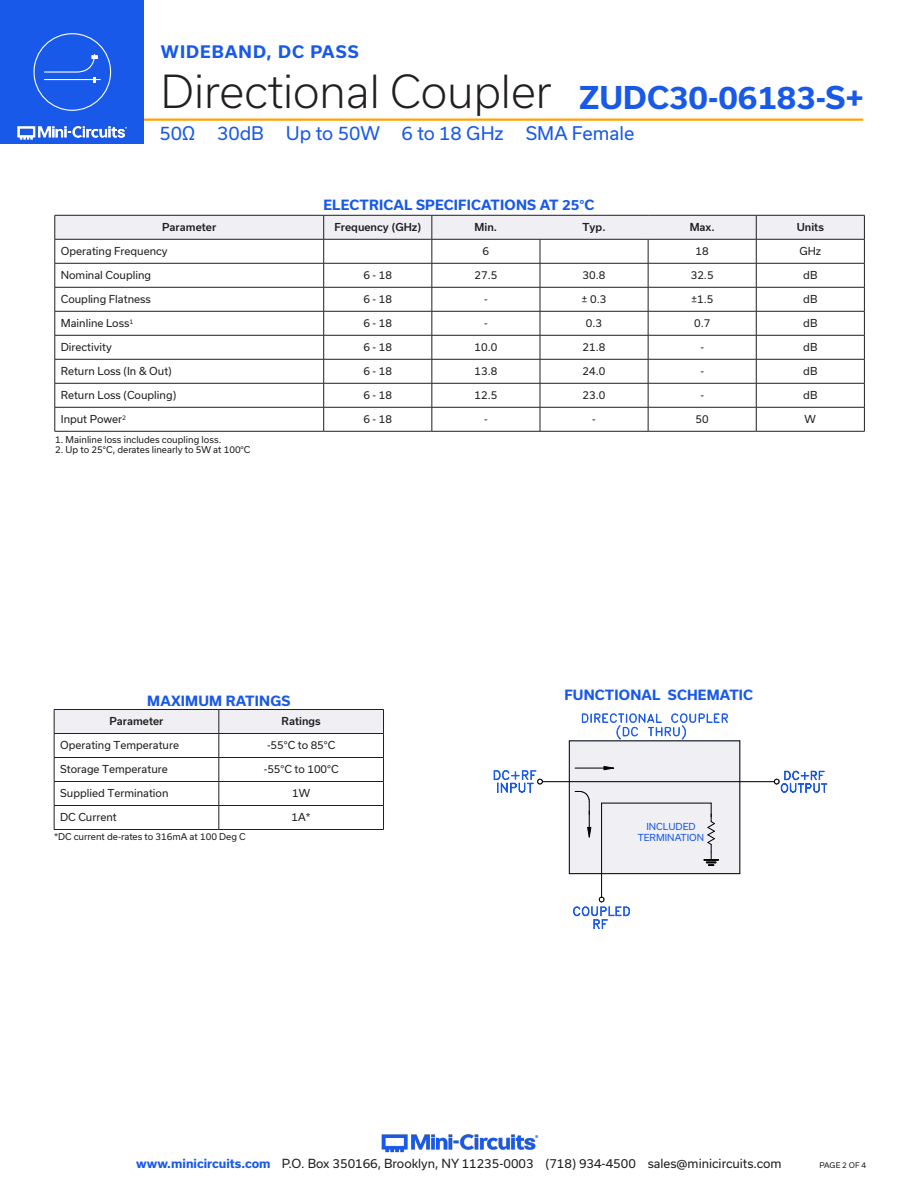
<style>
.page{position:relative;width:918px;height:1188px;background:#fff}
.page>*{position:absolute;margin:0;border:0;box-sizing:border-box;transform-origin:0 0}
.t1{font:300 43.5px "Usual";color:#231f20}
.t2{font:700 30px "Usual";color:#1859ea}
.t3{font:18px "Usual";color:#1859ea}
.t4{font:700 16.5px "Usual";letter-spacing:.065em;color:#1859ea}
.Blue_Headers{font:700 13.5px "Usual";letter-spacing:.015em;color:#1859ea}
.t5{font:12px "Usual";color:#231f20}
.Table_Body_Left_Just{font:10.5px "Usual";color:#231f20}
.Table_Body_Center{font:10.5px "Usual";color:#231f20}
.Table_Header_Center{font:500 10.5px "Usual";color:#231f20}
.t6{font:9.3px/11.1px "Usual";color:#1859ea;text-align:center}
.Notes{font:9px "Usual";color:#231f20}
.t7{font:7.5px "Usual";color:#231f20}
.s1{font-weight:700;color:#1859ea}
</style>
<div class="page">
<img style="left:381px;top:1134px;width:158px;height:19px">
<hr style="left:130px;top:118px;width:733px;height:3px;background:#ffa300">
<div style="left:0;top:0;width:144px;height:144px;background:#1859ea"></div>
<img style="left:17px;top:120px;width:128px;height:20px">
<div style="left:569px;top:741px;width:171px;height:133px;background:#efeff4"></div>
<hr style="left:602px;top:803px;width:109px;height:1px;background:#000">
<hr style="left:542px;top:781px;width:232px;height:1px;background:#000">
<hr style="left:601px;top:803px;width:1px;height:94px;background:#000">
<svg style="left:494px;top:770px;width:49px;height:23px"></svg>
<svg style="left:573px;top:897px;width:57px;height:32px"></svg>
<svg style="left:774px;top:771px;width:53px;height:22px"></svg>
<svg style="left:704px;top:803px;width:14px;height:63px"></svg>
<svg style="left:575px;top:766px;width:40px;height:4px"></svg>
<hr style="left:569px;top:741px;width:1px;height:133px;background:#000">
<hr style="left:569px;top:873px;width:171px;height:1px;background:#000">
<hr style="left:740px;top:741px;width:1px;height:133px;background:#000">
<hr style="left:569px;top:741px;width:171px;height:1px;background:#000">
<svg style="left:575px;top:791px;width:16px;height:47px"></svg>
<svg style="left:582px;top:713px;width:146px;height:27px"></svg>
<div style="left:33px;top:33px;width:78px;height:78px;border:1px solid #fff;border-radius:50%"></div>
<hr style="left:44px;top:79px;width:57px;height:1px;background:#fff">
<svg style="left:44px;top:54px;width:53px;height:28px"></svg>
<hr style="left:55px;top:431px;width:269px;height:1px;background:#231f20">
<hr style="left:756px;top:431px;width:109px;height:1px;background:#231f20">
<svg style="left:55px;top:215px;width:810px;height:216px"></svg>
<hr style="left:55px;top:239px;width:269px;height:1px;background:#231f20">
<hr style="left:324px;top:239px;width:108px;height:1px;background:#231f20">
<hr style="left:432px;top:239px;width:108px;height:1px;background:#231f20">
<hr style="left:540px;top:239px;width:108px;height:1px;background:#231f20">
<hr style="left:648px;top:239px;width:108px;height:1px;background:#231f20">
<hr style="left:756px;top:239px;width:109px;height:1px;background:#231f20">
<hr style="left:324px;top:407px;width:108px;height:1px;background:#231f20">
<hr style="left:432px;top:407px;width:108px;height:1px;background:#231f20">
<hr style="left:540px;top:407px;width:108px;height:1px;background:#231f20">
<hr style="left:648px;top:407px;width:108px;height:1px;background:#231f20">
<hr style="left:324px;top:431px;width:108px;height:1px;background:#231f20">
<hr style="left:432px;top:431px;width:108px;height:1px;background:#231f20">
<hr style="left:540px;top:431px;width:108px;height:1px;background:#231f20">
<hr style="left:648px;top:431px;width:108px;height:1px;background:#231f20">
<hr style="left:54px;top:829px;width:165px;height:1px;background:#231f20">
<hr style="left:219px;top:829px;width:165px;height:1px;background:#231f20">
<hr style="left:54px;top:709px;width:165px;height:1px;background:#231f20">
<hr style="left:219px;top:709px;width:165px;height:1px;background:#231f20">
<svg style="left:54px;top:710px;width:330px;height:119px"></svg>
<h3 class="t4" style="left:161px;top:42px;width:199px">WIDEBAND, DC PASS</h3>
<h1 class="t1" style="left:161px;top:67px;width:392px">Directional Coupler</h1>
<h2 class="t2" style="left:579px;top:80px;width:286px">ZUDC30-06183-S+</h2>
<h3 class="t3" style="left:159px;top:123px;width:476px">50Ω 30dB Up to 50W 6 to 18 GHz SMA Female</h3>
<p class="Blue_Headers" style="left:323px;top:197px;width:273px">ELECTRICAL SPECIFICATIONS AT 25°C</p>
<p class="Table_Header_Center" style="left:162px;top:221px;width:56px">Parameter</p>
<p class="Table_Header_Center" style="left:334px;top:221px;width:88px">Frequency (GHz)</p>
<p class="Table_Header_Center" style="left:475px;top:221px;width:24px">Min.</p>
<p class="Table_Header_Center" style="left:583px;top:221px;width:25px">Typ.</p>
<p class="Table_Header_Center" style="left:690px;top:221px;width:26px">Max.</p>
<p class="Table_Header_Center" style="left:797px;top:221px;width:29px">Units</p>
<p class="Table_Body_Left_Just" style="left:61px;top:245px;width:108px">Operating Frequency</p>
<p class="Table_Body_Center" style="left:483px;top:245px;width:8px">6</p>
<p class="Table_Body_Center" style="left:696px;top:245px;width:15px">18</p>
<p class="Table_Body_Center" style="left:799px;top:245px;width:23px">GHz</p>
<p class="Table_Body_Left_Just" style="left:61px;top:269px;width:92px">Nominal Coupling</p>
<p class="Table_Body_Center" style="left:363px;top:269px;width:30px">6 - 18</p>
<p class="Table_Body_Center" style="left:475px;top:269px;width:24px">27.5</p>
<p class="Table_Body_Center" style="left:583px;top:269px;width:24px">30.8</p>
<p class="Table_Body_Center" style="left:691px;top:269px;width:24px">32.5</p>
<p class="Table_Body_Center" style="left:803px;top:269px;width:16px">dB</p>
<p class="Table_Body_Left_Just" style="left:61px;top:293px;width:92px">Coupling Flatness</p>
<p class="Table_Body_Center" style="left:363px;top:293px;width:30px">6 - 18</p>
<p class="Table_Body_Center" style="left:484px;top:293px;width:5px">-</p>
<p class="Table_Body_Center" style="left:582px;top:293px;width:26px">± 0.3</p>
<p class="Table_Body_Center" style="left:691px;top:293px;width:24px">±1.5</p>
<p class="Table_Body_Center" style="left:803px;top:293px;width:16px">dB</p>
<p class="Table_Body_Left_Just" style="left:61px;top:317px;width:74px">Mainline Loss<sup>1</sup></p>
<p class="Table_Body_Center" style="left:363px;top:317px;width:30px">6 - 18</p>
<p class="Table_Body_Center" style="left:484px;top:317px;width:5px">-</p>
<p class="Table_Body_Center" style="left:586px;top:317px;width:18px">0.3</p>
<p class="Table_Body_Center" style="left:694px;top:317px;width:18px">0.7</p>
<p class="Table_Body_Center" style="left:803px;top:317px;width:16px">dB</p>
<p class="Table_Body_Left_Just" style="left:61px;top:341px;width:53px">Directivity</p>
<p class="Table_Body_Center" style="left:363px;top:341px;width:30px">6 - 18</p>
<p class="Table_Body_Center" style="left:475px;top:341px;width:24px">10.0</p>
<p class="Table_Body_Center" style="left:583px;top:341px;width:24px">21.8</p>
<p class="Table_Body_Center" style="left:700px;top:341px;width:5px">-</p>
<p class="Table_Body_Center" style="left:803px;top:341px;width:16px">dB</p>
<p class="Table_Body_Left_Just" style="left:61px;top:365px;width:113px">Return Loss (In &amp; Out)</p>
<p class="Table_Body_Center" style="left:363px;top:365px;width:30px">6 - 18</p>
<p class="Table_Body_Center" style="left:475px;top:365px;width:24px">13.8</p>
<p class="Table_Body_Center" style="left:583px;top:365px;width:24px">24.0</p>
<p class="Table_Body_Center" style="left:700px;top:365px;width:5px">-</p>
<p class="Table_Body_Center" style="left:803px;top:365px;width:16px">dB</p>
<p class="Table_Body_Left_Just" style="left:61px;top:389px;width:117px">Return Loss (Coupling)</p>
<p class="Table_Body_Center" style="left:363px;top:389px;width:30px">6 - 18</p>
<p class="Table_Body_Center" style="left:475px;top:389px;width:24px">12.5</p>
<p class="Table_Body_Center" style="left:583px;top:389px;width:24px">23.0</p>
<p class="Table_Body_Center" style="left:700px;top:389px;width:5px">-</p>
<p class="Table_Body_Center" style="left:803px;top:389px;width:16px">dB</p>
<p class="Table_Body_Left_Just" style="left:61px;top:413px;width:67px">Input Power<sup>2</sup></p>
<p class="Table_Body_Center" style="left:363px;top:413px;width:30px">6 - 18</p>
<p class="Table_Body_Center" style="left:484px;top:413px;width:5px">-</p>
<p class="Table_Body_Center" style="left:592px;top:413px;width:5px">-</p>
<p class="Table_Body_Center" style="left:696px;top:413px;width:15px">50</p>
<p class="Table_Body_Center" style="left:805px;top:413px;width:13px">W</p>
<p class="Notes" style="left:55px;top:434px;width:168px">1. Mainline loss includes coupling loss.</p>
<p class="Notes" style="left:55px;top:445px;width:197px">2. Up to 25°C, derates linearly to 5W at 100°C</p>
<p class="Blue_Headers" style="left:147px;top:693px;width:145px">MAXIMUM RATINGS</p>
<p class="Table_Header_Center" style="left:109px;top:715px;width:56px">Parameter</p>
<p class="Table_Header_Center" style="left:282px;top:715px;width:41px">Ratings</p>
<p class="Table_Body_Left_Just" style="left:60px;top:739px;width:120px">Operating Temperature</p>
<p class="Table_Body_Center" style="left:267px;top:739px;width:70px">-55°C to 85°C</p>
<p class="Table_Body_Left_Just" style="left:60px;top:763px;width:109px">Storage Temperature</p>
<p class="Table_Body_Center" style="left:264px;top:763px;width:76px">-55°C to 100°C</p>
<p class="Table_Body_Left_Just" style="left:60px;top:787px;width:110px">Supplied Termination</p>
<p class="Table_Body_Center" style="left:292px;top:787px;width:20px">1W</p>
<p class="Table_Body_Left_Just" style="left:60px;top:811px;width:58px">DC Current</p>
<p class="Table_Body_Center" style="left:292px;top:811px;width:21px">1A*</p>
<p class="Notes" style="left:54px;top:832px;width:193px">*DC current de-rates to 316mA at 100 Deg C</p>
<p class="Blue_Headers" style="left:564px;top:687px;width:190px">FUNCTIONAL SCHEMATIC</p>
<p class="t6" style="left:638px;top:821px;width:68px">INCLUDED<br>TERMINATION</p>
<p class="t5" style="left:136px;top:1157px;width:647px"><span class="s1">www.minicircuits.com</span> P.O. Box 350166, Brooklyn, NY 11235-0003 (718) 934-4500 sales@minicircuits.com</p>
<p class="t7" style="left:819px;top:1161px;width:48px">PAGE 2 OF 4</p>
</div>
